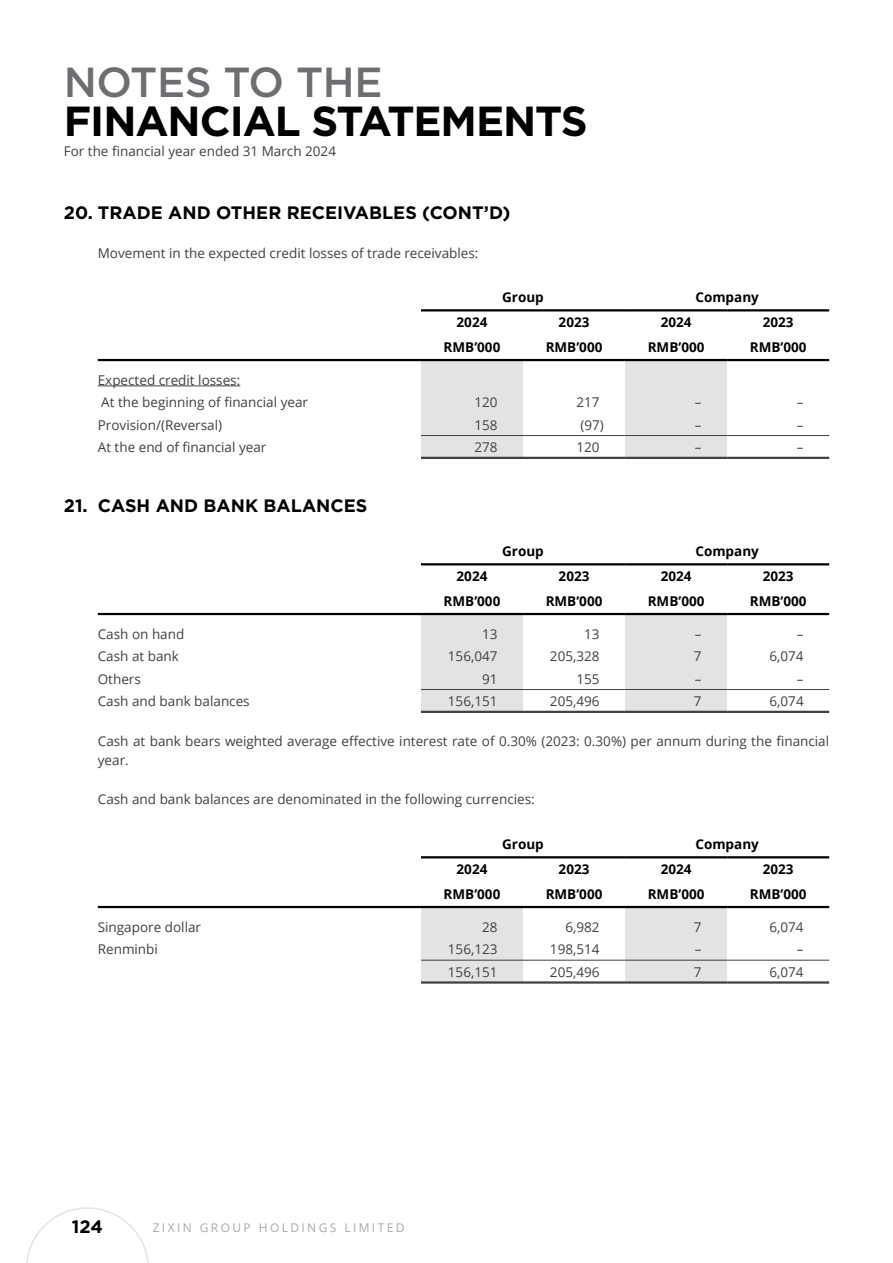
<style>
.page{position:relative;width:893px;height:1263px;background:#fff}
.page>*{position:absolute;margin:0;border:0;box-sizing:border-box;transform-origin:0 0}
.t1{font:700 42px "Gotham";letter-spacing:-.025em;color:#000}
.t2{font:500 42px "Gotham";letter-spacing:-.01em;color:#6d6e71}
.t3{font:700 18px "Gotham";color:#000}
.t4{font:13.5px/22.4px "Open Sans";color:#414042}
.t5{font:700 13.5px "Open Sans";color:#000}
.t6{font:12px "Open Sans";letter-spacing:.2em;color:#a7a9ac}
</style>
<div class="page">
<svg style="left:26px;top:1207px;width:123px;height:56px"></svg>
<svg style="left:421px;top:361px;width:306px;height:96px"></svg>
<hr style="left:421px;top:435px;width:102px;height:1px;background:#414042">
<hr style="left:523px;top:435px;width:102px;height:1px;background:#414042">
<hr style="left:625px;top:435px;width:102px;height:1px;background:#414042">
<hr style="left:727px;top:435px;width:102px;height:1px;background:#414042">
<hr style="left:421px;top:457px;width:102px;height:2px;background:#414042">
<hr style="left:523px;top:457px;width:102px;height:2px;background:#414042">
<hr style="left:625px;top:457px;width:102px;height:2px;background:#414042">
<hr style="left:727px;top:457px;width:102px;height:2px;background:#414042">
<hr style="left:98px;top:359px;width:323px;height:2px;background:#000">
<hr style="left:421px;top:359px;width:102px;height:2px;background:#000">
<hr style="left:523px;top:359px;width:102px;height:2px;background:#000">
<hr style="left:625px;top:359px;width:102px;height:2px;background:#000">
<hr style="left:727px;top:359px;width:102px;height:2px;background:#000">
<hr style="left:421px;top:309px;width:102px;height:2px;background:#000">
<hr style="left:523px;top:309px;width:102px;height:2px;background:#000">
<hr style="left:625px;top:309px;width:102px;height:2px;background:#000">
<hr style="left:727px;top:309px;width:102px;height:2px;background:#000">
<hr style="left:98px;top:386px;width:142px;height:1px;background:#414042">
<svg style="left:421px;top:615px;width:306px;height:96px"></svg>
<hr style="left:421px;top:689px;width:102px;height:1px;background:#414042">
<hr style="left:523px;top:689px;width:102px;height:1px;background:#414042">
<hr style="left:625px;top:689px;width:102px;height:1px;background:#414042">
<hr style="left:727px;top:689px;width:102px;height:1px;background:#414042">
<hr style="left:421px;top:711px;width:102px;height:2px;background:#414042">
<hr style="left:523px;top:711px;width:102px;height:2px;background:#414042">
<hr style="left:625px;top:711px;width:102px;height:2px;background:#414042">
<hr style="left:727px;top:711px;width:102px;height:2px;background:#414042">
<hr style="left:98px;top:613px;width:323px;height:2px;background:#000">
<hr style="left:421px;top:613px;width:102px;height:2px;background:#000">
<hr style="left:523px;top:613px;width:102px;height:2px;background:#000">
<hr style="left:625px;top:613px;width:102px;height:2px;background:#000">
<hr style="left:727px;top:613px;width:102px;height:2px;background:#000">
<hr style="left:421px;top:563px;width:102px;height:2px;background:#000">
<hr style="left:523px;top:563px;width:102px;height:2px;background:#000">
<hr style="left:625px;top:563px;width:102px;height:2px;background:#000">
<hr style="left:727px;top:563px;width:102px;height:2px;background:#000">
<svg style="left:421px;top:908px;width:306px;height:73px"></svg>
<hr style="left:421px;top:960px;width:102px;height:1px;background:#414042">
<hr style="left:523px;top:960px;width:102px;height:1px;background:#414042">
<hr style="left:625px;top:960px;width:102px;height:1px;background:#414042">
<hr style="left:727px;top:960px;width:102px;height:1px;background:#414042">
<hr style="left:421px;top:981px;width:102px;height:3px;background:#414042">
<hr style="left:523px;top:981px;width:102px;height:3px;background:#414042">
<hr style="left:625px;top:981px;width:102px;height:3px;background:#414042">
<hr style="left:727px;top:981px;width:102px;height:3px;background:#414042">
<hr style="left:98px;top:906px;width:323px;height:2px;background:#000">
<hr style="left:421px;top:906px;width:102px;height:2px;background:#000">
<hr style="left:523px;top:906px;width:102px;height:2px;background:#000">
<hr style="left:625px;top:906px;width:102px;height:2px;background:#000">
<hr style="left:727px;top:906px;width:102px;height:2px;background:#000">
<hr style="left:421px;top:856px;width:102px;height:2px;background:#000">
<hr style="left:523px;top:856px;width:102px;height:2px;background:#000">
<hr style="left:625px;top:856px;width:102px;height:2px;background:#000">
<hr style="left:727px;top:856px;width:102px;height:2px;background:#000">
<h1 class="t2" style="left:64px;top:55px;width:320px">NOTES TO THE</h1>
<h1 class="t1" style="left:64px;top:94px;width:525px">FINANCIAL STATEMENTS</h1>
<p class="t4" style="left:64px;top:139px;width:274px">For the financial year ended 31 March 2024</p>
<h2 class="t3" style="left:64px;top:200px;width:448px">20. TRADE AND OTHER RECEIVABLES (CONT’D)</h2>
<p class="t4" style="left:98px;top:241px;width:382px">Movement in the expected credit losses of trade receivables:</p>
<p class="t5" style="left:502px;top:287px;width:43px">Group</p>
<p class="t5" style="left:695px;top:287px;width:65px">Company</p>
<p class="t5" style="left:457px;top:312px;width:32px">2024</p>
<p class="t5" style="left:559px;top:312px;width:32px">2023</p>
<p class="t5" style="left:661px;top:312px;width:32px">2024</p>
<p class="t5" style="left:763px;top:312px;width:32px">2023</p>
<p class="t5" style="left:444px;top:337px;width:58px">RMB’000</p>
<p class="t5" style="left:546px;top:337px;width:58px">RMB’000</p>
<p class="t5" style="left:648px;top:337px;width:58px">RMB’000</p>
<p class="t5" style="left:750px;top:337px;width:58px">RMB’000</p>
<p class="t4" style="left:98px;top:368px;width:212px">Expected credit losses:<br>At the beginning of financial year</p>
<p class="t4" style="left:474px;top:391px;width:25px">120</p>
<p class="t4" style="left:576px;top:391px;width:25px">217</p>
<p class="t4" style="left:695px;top:391px;width:8px">–</p>
<p class="t4" style="left:797px;top:391px;width:8px">–</p>
<p class="t4" style="left:98px;top:413px;width:126px">Provision/(Reversal)</p>
<p class="t4" style="left:474px;top:413px;width:25px">158</p>
<p class="t4" style="left:580px;top:413px;width:25px">(97)</p>
<p class="t4" style="left:695px;top:413px;width:8px">–</p>
<p class="t4" style="left:797px;top:413px;width:8px">–</p>
<p class="t4" style="left:98px;top:435px;width:170px">At the end of financial year</p>
<p class="t4" style="left:474px;top:435px;width:25px">278</p>
<p class="t4" style="left:576px;top:435px;width:25px">120</p>
<p class="t4" style="left:695px;top:435px;width:8px">–</p>
<p class="t4" style="left:797px;top:435px;width:8px">–</p>
<h2 class="t3" style="left:64px;top:493px;width:305px">21. CASH AND BANK BALANCES</h2>
<p class="t5" style="left:502px;top:541px;width:43px">Group</p>
<p class="t5" style="left:695px;top:541px;width:65px">Company</p>
<p class="t5" style="left:457px;top:566px;width:32px">2024</p>
<p class="t5" style="left:559px;top:566px;width:32px">2023</p>
<p class="t5" style="left:661px;top:566px;width:32px">2024</p>
<p class="t5" style="left:763px;top:566px;width:32px">2023</p>
<p class="t5" style="left:444px;top:591px;width:58px">RMB’000</p>
<p class="t5" style="left:546px;top:591px;width:58px">RMB’000</p>
<p class="t5" style="left:648px;top:591px;width:58px">RMB’000</p>
<p class="t5" style="left:750px;top:591px;width:58px">RMB’000</p>
<p class="t4" style="left:98px;top:622px;width:88px">Cash on hand</p>
<p class="t4" style="left:482px;top:622px;width:17px">13</p>
<p class="t4" style="left:584px;top:622px;width:17px">13</p>
<p class="t4" style="left:695px;top:622px;width:8px">–</p>
<p class="t4" style="left:797px;top:622px;width:8px">–</p>
<p class="t4" style="left:98px;top:645px;width:83px">Cash at bank</p>
<p class="t4" style="left:448px;top:645px;width:51px">156,047</p>
<p class="t4" style="left:550px;top:645px;width:51px">205,328</p>
<p class="t4" style="left:694px;top:645px;width:9px">7</p>
<p class="t4" style="left:769px;top:645px;width:36px">6,074</p>
<p class="t4" style="left:98px;top:667px;width:45px">Others</p>
<p class="t4" style="left:482px;top:667px;width:17px">91</p>
<p class="t4" style="left:576px;top:667px;width:25px">155</p>
<p class="t4" style="left:695px;top:667px;width:8px">–</p>
<p class="t4" style="left:797px;top:667px;width:8px">–</p>
<p class="t4" style="left:98px;top:689px;width:153px">Cash and bank balances</p>
<p class="t4" style="left:448px;top:689px;width:51px">156,151</p>
<p class="t4" style="left:550px;top:689px;width:51px">205,496</p>
<p class="t4" style="left:694px;top:689px;width:9px">7</p>
<p class="t4" style="left:769px;top:689px;width:36px">6,074</p>
<p class="t4" style="left:98px;top:731px;width:733px;line-height:19.5px">Cash at bank bears weighted average effective interest rate of 0.30% (2023: 0.30%) per annum during the financial year.</p>
<p class="t4" style="left:98px;top:788px;width:438px">Cash and bank balances are denominated in the following currencies:</p>
<p class="t5" style="left:502px;top:834px;width:43px">Group</p>
<p class="t5" style="left:695px;top:834px;width:65px">Company</p>
<p class="t5" style="left:457px;top:859px;width:32px">2024</p>
<p class="t5" style="left:559px;top:859px;width:32px">2023</p>
<p class="t5" style="left:661px;top:859px;width:32px">2024</p>
<p class="t5" style="left:763px;top:859px;width:32px">2023</p>
<p class="t5" style="left:444px;top:884px;width:58px">RMB’000</p>
<p class="t5" style="left:546px;top:884px;width:58px">RMB’000</p>
<p class="t5" style="left:648px;top:884px;width:58px">RMB’000</p>
<p class="t5" style="left:750px;top:884px;width:58px">RMB’000</p>
<p class="t4" style="left:98px;top:915px;width:105px">Singapore dollar</p>
<p class="t4" style="left:482px;top:915px;width:17px">28</p>
<p class="t4" style="left:565px;top:915px;width:36px">6,982</p>
<p class="t4" style="left:694px;top:915px;width:9px">7</p>
<p class="t4" style="left:769px;top:915px;width:36px">6,074</p>
<p class="t4" style="left:98px;top:938px;width:62px">Renminbi</p>
<p class="t4" style="left:448px;top:938px;width:51px">156,123</p>
<p class="t4" style="left:550px;top:938px;width:51px">198,514</p>
<p class="t4" style="left:695px;top:938px;width:8px">–</p>
<p class="t4" style="left:797px;top:938px;width:8px">–</p>
<p class="t4" style="left:448px;top:960px;width:51px">156,151</p>
<p class="t4" style="left:550px;top:960px;width:51px">205,496</p>
<p class="t4" style="left:694px;top:960px;width:9px">7</p>
<p class="t4" style="left:769px;top:960px;width:36px">6,074</p>
<h2 class="t3" style="left:72px;top:1214px;width:32px">124</h2>
<p class="t6" style="left:153px;top:1219px;width:253px">ZIXIN GROUP HOLDINGS LIMITED</p>
</div>
